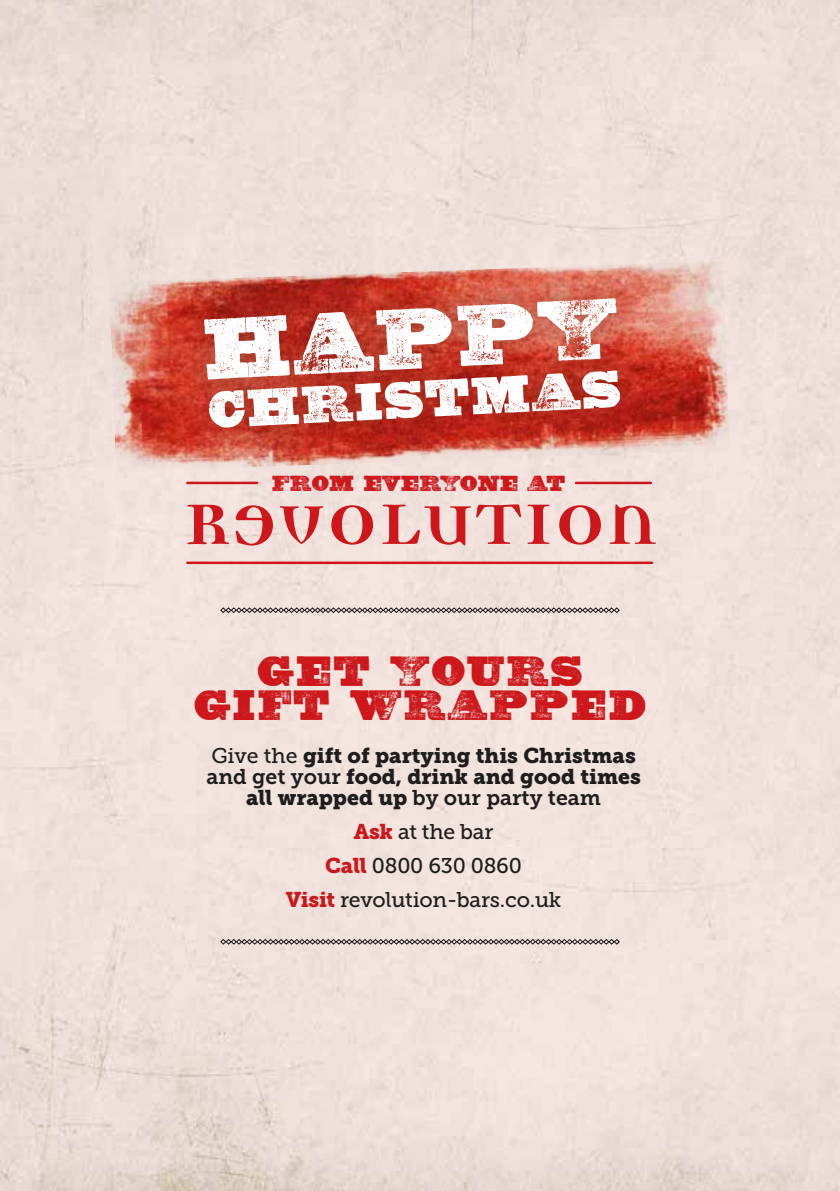
<style>
.page{position:relative;width:840px;height:1191px;background:#fff}
.page>*{position:absolute;margin:0;border:0;box-sizing:border-box;transform-origin:0 0}
.t1{font:86.4px "Gatlin Bold WF";color:#fff}
.t2{font:52.4px "Gatlin Bold WF";color:#fff}
.t3{font:42.4px/34px "Gatlin Bold WF";letter-spacing:-.02em;color:#cd171a;text-align:center}
.t4{font:21.8px "Gatlin Bold WF";letter-spacing:-.05em;color:#cd171a}
.t5{font:21.2px/21.4px "Museo Slab 900";color:#1d1d1b}
.t6{font:21.2px/34px "Museo Slab 500";letter-spacing:-.01em;color:#1d1d1b;text-align:center}
.t7{font:21.2px "Museo Slab 700";color:#1d1d1b}
.s1{font-family:"Museo Slab 500"}
.s2{font-family:"Museo Slab 700"}
.s3{font-family:"Museo Slab 900"}
.s4{font-family:"Museo Slab 900";color:#cd171a}
</style>
<div class="page">
<div style="left:0;top:0;width:839px;height:1191px;background:#efe0db"></div>
<svg style="left:220px;top:607px;width:399px;height:6px;background:#978d89"></svg>
<svg style="left:220px;top:939px;width:399px;height:5px;background:#89807d"></svg>
<img style="left:109px;top:261px;width:620px;height:210px">
<div style="left:180px;top:274px;width:460px;height:129px;background:#1d1d1b;opacity:.25"></div>
<div style="left:185px;top:346px;width:458px;height:106px;background:#1d1d1b;opacity:.25"></div>
<svg style="left:187px;top:505px;width:42px;height:39px;background:#df8281"></svg>
<svg style="left:235px;top:505px;width:38px;height:40px;background:#e1908e"></svg>
<svg style="left:280px;top:506px;width:43px;height:38px;background:#e39b99"></svg>
<svg style="left:331px;top:505px;width:42px;height:39px;background:#e18988"></svg>
<svg style="left:382px;top:504px;width:88px;height:41px;background:#e49e9b"></svg>
<svg style="left:476px;top:504px;width:45px;height:40px;background:#e5a4a1"></svg>
<svg style="left:527px;top:505px;width:22px;height:39px"></svg>
<svg style="left:559px;top:505px;width:41px;height:39px;background:#e18987"></svg>
<svg style="left:609px;top:504px;width:46px;height:40px;background:#e39391"></svg>
<hr style="left:187px;top:482px;width:70px;height:2px;background:#cd171a">
<hr style="left:187px;top:561px;width:464px;height:3px;background:#cd171a">
<hr style="left:575px;top:482px;width:75px;height:2px;background:#cd171a">
<h1 class="t1" style="left:198px;top:318px;width:422px;rotate:-3deg">HAPPY</h1>
<h2 class="t2" style="left:205px;top:391px;width:417px;rotate:-3deg">CHRISTMAS</h2>
<p class="t4" style="left:271px;top:475px;width:296px">FROM EVERYONE AT</p>
<h3 class="t3" style="left:193px;top:657px;width:456px">GET YOURS<br>GIFT WRAPPED</h3>
<p class="t5" style="left:206px;top:744px;width:435px"><span class="s1">Give the</span> gift of partying this Christmas <span class="s2">and get your</span> food, drink and good times</p>
<p class="t7" style="left:246px;top:786px;width:356px"><span class="s3">all wrapped up</span> by our party team</p>
<p class="t6" style="left:285px;top:815px;width:277px"><span class="s4">Ask</span> at the bar<br><span class="s4">Call</span> 0800 630 0860<br><span class="s4">Visit</span> revolution-bars.co.uk</p>
</div>
